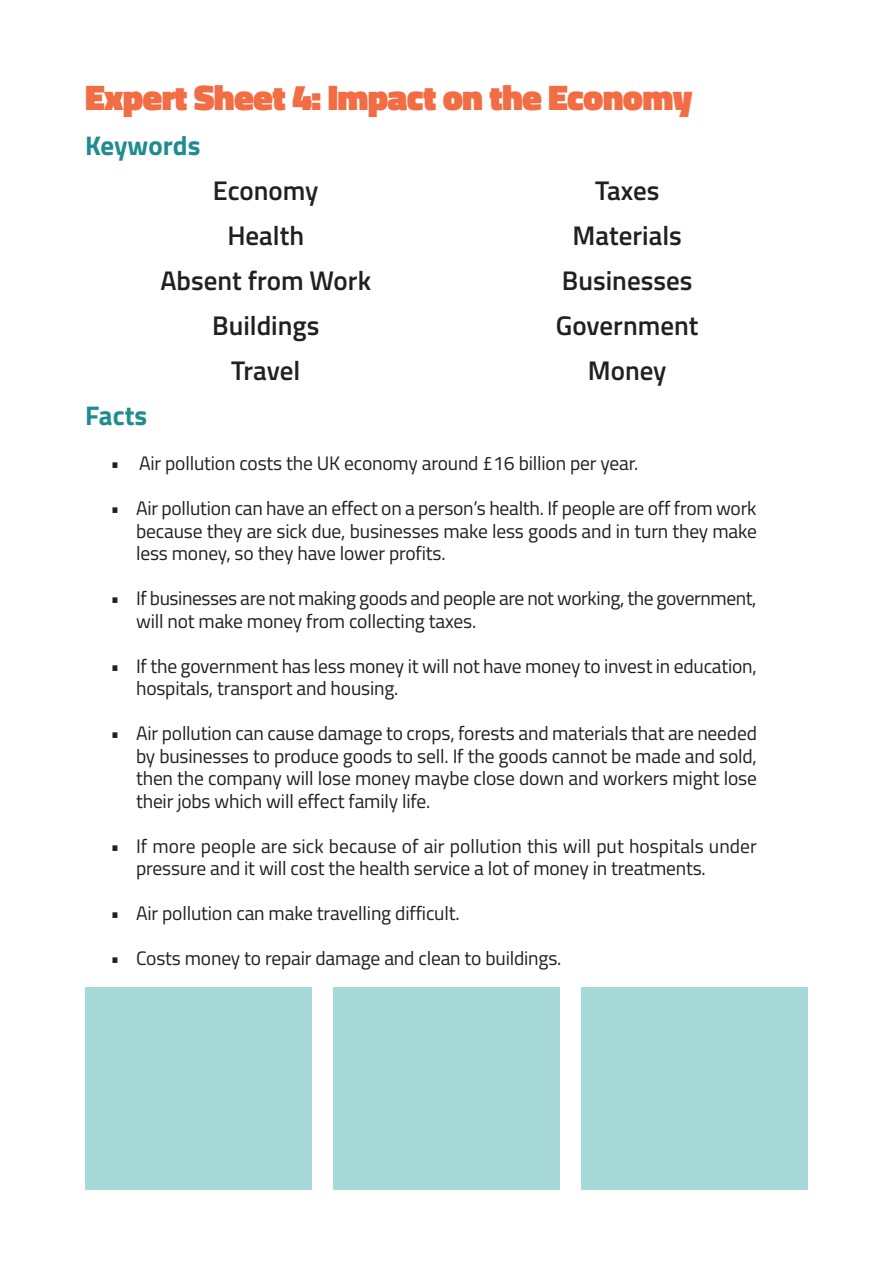
<style>
.page{position:relative;width:893px;height:1263px;background:#fff}
.page>*{position:absolute;margin:0;border:0;box-sizing:border-box;transform-origin:0 0}
.Chapter_Heading{font:900 36px "Titillium";letter-spacing:-.02em;color:#f26c44}
.Spaced_List{font:600 27px "Titillium";color:#231f20}
.Headline{font:700 27px "Titillium";color:#1f8d8f}
.t1{font:19.5px/22.5px "Titillium";letter-spacing:-.01em;color:#231f20}
</style>
<div class="page">
<div style="left:85px;top:988px;width:227px;height:202px;background:#a8d9d9"></div>
<div style="left:333px;top:988px;width:227px;height:202px;background:#a8d9d9"></div>
<div style="left:581px;top:988px;width:227px;height:202px;background:#a8d9d9"></div>
<p class="Chapter_Heading" style="left:85px;top:71px;width:609px">Expert Sheet 4: Impact on the Economy</p>
<p class="Headline" style="left:85px;top:125px;width:117px">Keywords</p>
<p class="Spaced_List" style="left:213px;top:170px;width:107px">Economy</p>
<p class="Spaced_List" style="left:227px;top:215px;width:78px">Health</p>
<p class="Spaced_List" style="left:160px;top:260px;width:212px">Absent from Work</p>
<p class="Spaced_List" style="left:212px;top:305px;width:109px">Buildings</p>
<p class="Spaced_List" style="left:231px;top:350px;width:71px">Travel</p>
<p class="Spaced_List" style="left:595px;top:170px;width:66px">Taxes</p>
<p class="Spaced_List" style="left:572px;top:215px;width:111px">Materials</p>
<p class="Spaced_List" style="left:562px;top:260px;width:132px">Businesses</p>
<p class="Spaced_List" style="left:556px;top:305px;width:144px">Government</p>
<p class="Spaced_List" style="left:588px;top:350px;width:80px">Money</p>
<p class="Headline" style="left:85px;top:395px;width:64px">Facts</p>
<p class="t1" style="left:111px;top:451px;width:529px">• Air pollution costs the UK economy around £16 billion per year.</p>
<p class="t1" style="left:136px;top:496px;width:622px;text-align:justify;text-indent:-26px">• Air pollution can have an effect on a person’s health. If people are off from work because they are sick due, businesses make less goods and in turn they make less money, so they have lower profits.</p>
<p class="t1" style="left:136px;top:586px;width:622px;text-indent:-26px">• If businesses are not making goods and people are not working, the government, will not make money from collecting taxes.</p>
<p class="t1" style="left:136px;top:653px;width:622px;text-indent:-26px">• If the government has less money it will not have money to invest in education, hospitals, transport and housing.</p>
<p class="t1" style="left:136px;top:721px;width:622px;text-align:justify;text-indent:-26px">• Air pollution can cause damage to crops, forests and materials that are needed by businesses to produce goods to sell. If the goods cannot be made and sold, then the company will lose money maybe close down and workers might lose their jobs which will effect family life.</p>
<p class="t1" style="left:136px;top:833px;width:622px;text-indent:-26px">• If more people are sick because of air pollution this will put hospitals under pressure and it will cost the health service a lot of money in treatments.</p>
<p class="t1" style="left:111px;top:901px;width:351px">• Air pollution can make travelling difficult.</p>
<p class="t1" style="left:111px;top:946px;width:452px">• Costs money to repair damage and clean to buildings.</p>
</div>
